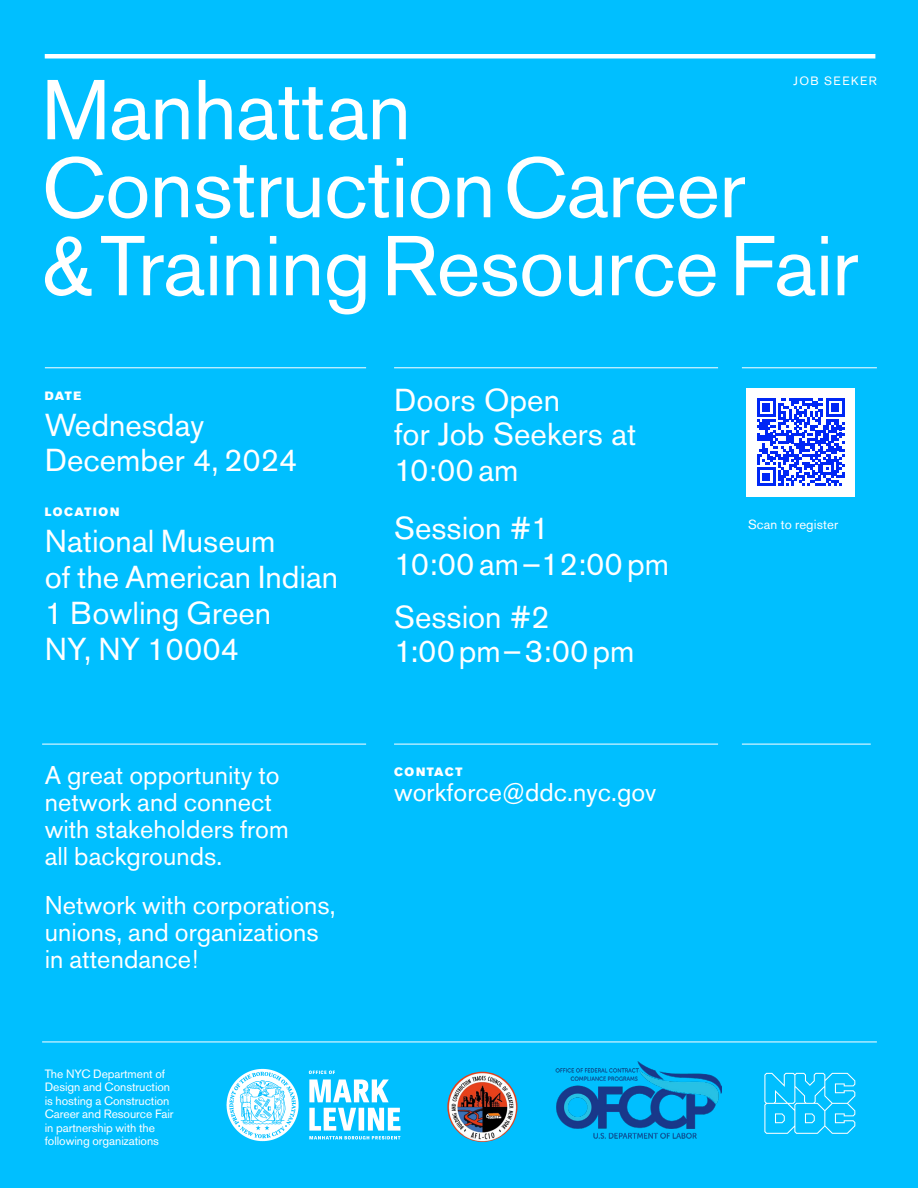
<style>
.page{position:relative;width:918px;height:1188px;background:#00bfff}
.page>*{position:absolute;margin:0;border:0;box-sizing:border-box;transform-origin:0 0}
.t1{font:84px/78px "Akzidenz Grotesk BE";letter-spacing:-.01em;color:#fff}
.t2{font:31.5px/34.5px "Akzidenz Grotesk BE";color:#fff}
.t3{font:25.5px/27px "Akzidenz Grotesk BE";letter-spacing:.005em;color:#fff}
.t4{font:13.2px "Akzidenz Grotesk BE";letter-spacing:.01em;color:#fff}
.t5{font:12px/13.5px "Akzidenz Grotesk BE";letter-spacing:-.005em;color:#fff}
.t6{font:12px "Akzidenz Grotesk BE Super";letter-spacing:.12em;color:#fff}
.t7{font:12px "Akzidenz Grotesk BE";letter-spacing:.11em;color:#fff}
</style>
<div class="page">
<hr style="left:45px;top:367px;width:321px;height:1px;background:#fff">
<hr style="left:394px;top:367px;width:324px;height:1px;background:#fff">
<hr style="left:394px;top:744px;width:324px;height:1px;background:#fff">
<hr style="left:42px;top:744px;width:324px;height:1px;background:#fff">
<hr style="left:42px;top:1042px;width:835px;height:1px;background:#fff">
<hr style="left:742px;top:367px;width:135px;height:1px;background:#fff">
<hr style="left:742px;top:744px;width:129px;height:1px;background:#fff">
<img style="left:447px;top:1072px;width:71px;height:70px;border-radius:35px">
<img style="left:555px;top:1061px;width:166px;height:78px">
<div style="left:746px;top:388px;width:109px;height:108px;background:#fff"></div>
<svg style="left:757px;top:398px;width:87px;height:88px"></svg>
<hr style="left:45px;top:54px;width:830px;height:4px;background:#fff">
<svg style="left:764px;top:1073px;width:91px;height:61px"></svg>
<img style="left:226px;top:1068px;width:175px;height:74px">
<p class="t7" style="left:794px;top:74px;width:85px">JOB SEEKER</p>
<p class="t1" style="left:42px;top:70px;width:818px">Manhattan<br>Construction Career<br>&amp; Training Resource Fair</p>
<p class="t6" style="left:45px;top:389px;width:38px">DATE</p>
<p class="t2" style="left:45px;top:408px;width:254px">Wednesday<br>December 4, 2024</p>
<p class="t6" style="left:45px;top:505px;width:76px">LOCATION</p>
<p class="t2" style="left:45px;top:523px;width:295px;line-height:36px">National Museum<br>of the American Indian</p>
<p class="t2" style="left:45px;top:595px;width:228px">1 Bowling Green</p>
<p class="t2" style="left:45px;top:631px;width:196px">NY, NY 10004</p>
<p class="t3" style="left:45px;top:761px;width:245px">A great opportunity to network and connect with stakeholders from all backgrounds.</p>
<p class="t3" style="left:45px;top:891px;width:293px">Network with corporations, unions, and organizations in attendance!</p>
<p class="t5" style="left:45px;top:1067px;width:130px">The NYC Department of<br>Design and Construction is hosting a Construction<br>Career and Resource Fair in partnership with the following organizations</p>
<p class="t2" style="left:394px;top:382px;width:244px;line-height:35.2px">Doors Open<br>for Job Seekers at<br>10:00am</p>
<p class="t2" style="left:394px;top:510px;width:277px;line-height:36px">Session #1<br>10:00am –12:00pm</p>
<p class="t2" style="left:394px;top:599px;width:242px">Session #2<br>1:00 pm– 3:00pm</p>
<p class="t6" style="left:394px;top:765px;width:70px">CONTACT</p>
<p class="t3" style="left:394px;top:779px;width:264px">workforce@ddc.nyc.gov</p>
<p class="t4" style="left:748px;top:516px;width:92px">Scan to register</p>
</div>
